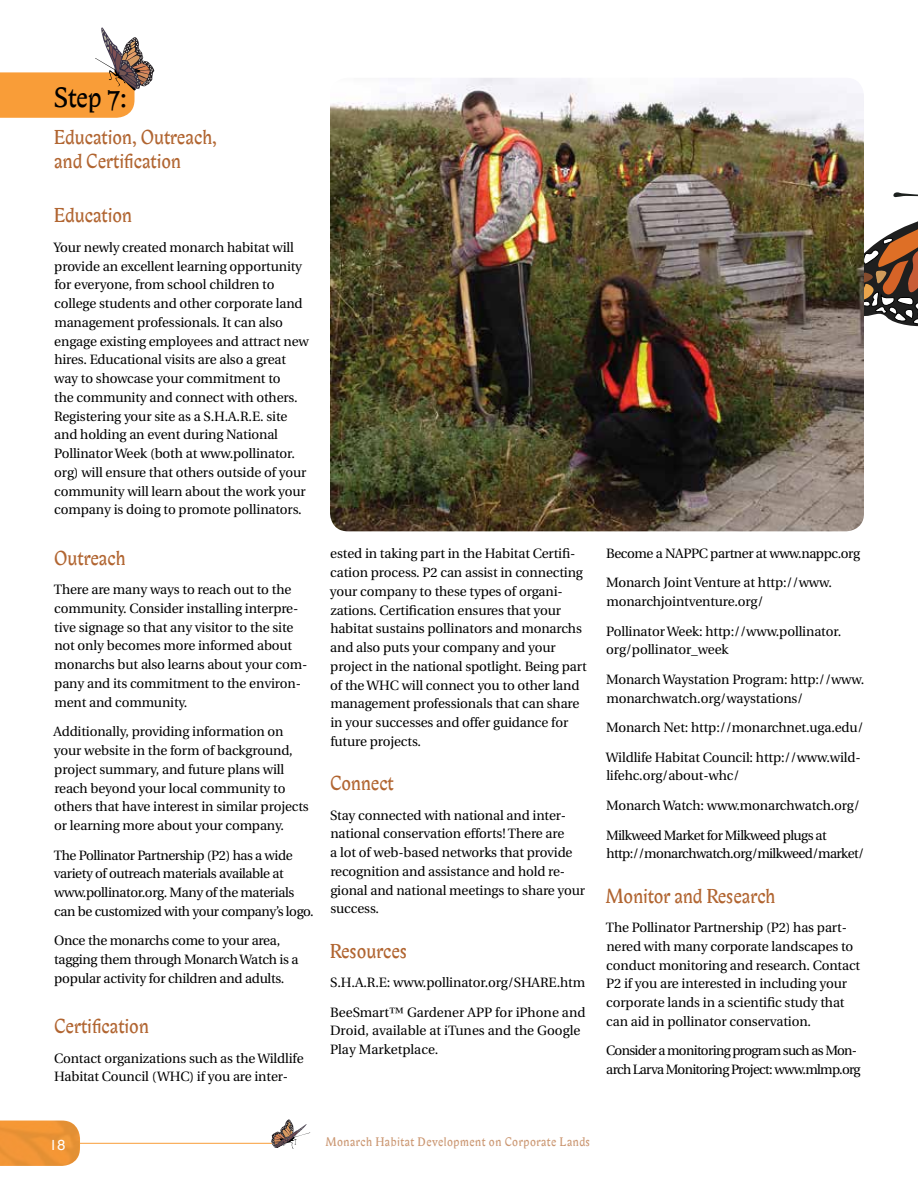
<style>
.page{position:relative;width:918px;height:1188px;background:#fff}
.page>*{position:absolute;margin:0;border:0;box-sizing:border-box;transform-origin:0 0}
.t1{font:27px "Biblon ITC";color:#000}
.t2{font:19.5px/24px "Biblon ITC";color:#b16531}
.t3{font:15px "Alpist Primer";color:#fff}
.t4{font:13.5px/18.8px "Utopia";letter-spacing:-.01em;color:#000}
.t5{font:13.5px/18.8px "Utopia";letter-spacing:-.03em;color:#000}
.t6{font:13.5px/18.8px "Utopia";letter-spacing:-.05em;color:#000}
.t7{font:13.5px "Utopia";letter-spacing:-.04em;color:#000}
.t8{font:12px "Biblon ITC";letter-spacing:.04em;color:#cb9772}
</style>
<div class="page">
<hr style="left:76px;top:1143px;width:202px;height:1px;background:#f99d38">
<img style="left:0;top:1121px;width:80px;height:45px">
<svg style="left:271px;top:1119px;width:39px;height:30px"></svg>
<svg style="left:0;top:27px;width:155px;height:91px"></svg>
<svg style="left:864px;top:192px;width:54px;height:135px"></svg>
<img style="left:330px;top:78px;width:534px;height:453px">
<h1 class="t1" style="left:54px;top:82px;width:74px">Step 7:</h1>
<h2 class="t2" style="left:54px;top:126px;width:165px">Education, Outreach, and Certification</h2>
<h2 class="t2" style="left:54px;top:204px;width:80px">Education</h2>
<p class="t4" style="left:53px;top:238px;width:257px">Your newly created monarch habitat will provide an excellent learning opportunity for everyone, from school children to college students and other corporate land management professionals. It can also engage existing employees and attract new hires. Educational visits are also a great way to showcase your commitment to<br>the community and connect with others.<br>Registering your site as a S.H.A.R.E. site and holding an event during National Pollinator Week (both at www.pollinator. org) will ensure that others outside of your community will learn about the work your company is doing to promote pollinators.</p>
<h2 class="t2" style="left:54px;top:546px;width:73px">Outreach</h2>
<p class="t4" style="left:54px;top:581px;width:255px">There are many ways to reach out to the community. Consider installing interpre&shy;tive signage so that any visitor to the site not only becomes more informed about monarchs but also learns about your com&shy;pany and its commitment to the environ&shy;ment and community.</p>
<p class="t4" style="left:54px;top:723px;width:257px">Additionally, providing information on your website in the form of background, project summary, and future plans will reach beyond your local community to others that have interest in similar projects or learning more about your company.</p>
<p class="t5" style="left:54px;top:846px;width:261px">The Pollinator Partnership (P2) has a wide variety of outreach materials available at www.pollinator.org. Many of the materials can be customized with your company’s logo.</p>
<p class="t4" style="left:54px;top:932px;width:246px">Once the monarchs come to your area, tagging them through Monarch Watch is a popular activity for children and adults.</p>
<h2 class="t2" style="left:54px;top:1015px;width:96px">Certification</h2>
<p class="t4" style="left:54px;top:1049px;width:251px">Contact organizations such as the Wildlife<br>Habitat Council (WHC) if you are inter-</p>
<p class="t4" style="left:330px;top:545px;width:258px">ested in taking part in the Habitat Certifi&shy;cation process. P2 can assist in connecting your company to these types of organi&shy;zations. Certification ensures that your habitat sustains pollinators and monarchs and also puts your company and your project in the national spotlight. Being part of the WHC will connect you to other land management professionals that can share in your successes and offer guidance for future projects.</p>
<h2 class="t2" style="left:330px;top:771px;width:65px">Connect</h2>
<p class="t4" style="left:330px;top:806px;width:256px">Stay connected with national and inter&shy;national conservation efforts! There are<br>a lot of web-based networks that provide recognition and assistance and hold re&shy;gional and national meetings to share your success.</p>
<h2 class="t2" style="left:330px;top:939px;width:79px">Resources</h2>
<p class="t4" style="left:330px;top:968px;width:257px;line-height:29.5px">S.H.A.R.E: www.pollinator.org/SHARE.htm<br>BeeSmart™ Gardener APP for iPhone and</p>
<p class="t4" style="left:330px;top:1022px;width:252px">Droid, available at iTunes and the Google<br>Play Marketplace.</p>
<p class="t5" style="left:606px;top:539px;width:255px;line-height:29.5px">Become a NAPPC partner at www.nappc.org<br>Monarch Joint Venture at http://www.</p>
<p class="t4" style="left:606px;top:587px;width:237px;line-height:29.5px">monarchjointventure.org/<br>Pollinator Week: http://www.pollinator.</p>
<p class="t4" style="left:606px;top:635px;width:260px;line-height:29.5px">org/pollinator_week<br>Monarch Waystation Program: http://www.</p>
<p class="t4" style="left:606px;top:683px;width:259px;line-height:29.5px">monarchwatch.org/waystations/<br>Monarch Net: http://monarchnet.uga.edu/<br>Wildlife Habitat Council: http://www.wild-</p>
<p class="t4" style="left:606px;top:761px;width:255px;line-height:29.5px">lifehc.org/about-whc/<br>Monarch Watch: www.monarchwatch.org/<br>Milkweed Market for Milkweed plugs at</p>
<p class="t7" style="left:606px;top:846px;width:260px">http://monarchwatch.org/milkweed/market/</p>
<h2 class="t2" style="left:606px;top:884px;width:171px">Monitor and Research</h2>
<p class="t4" style="left:606px;top:918px;width:256px">The Pollinator Partnership (P2) has part&shy;nered with many corporate landscapes to conduct monitoring and research. Contact P2 if you are interested in including your corporate lands in a scientific study that can aid in pollinator conservation.</p>
<p class="t6" style="left:606px;top:1042px;width:256px">Consider a monitoring program such as Mon&shy;arch Larva Monitoring Project: www.mlmp.org</p>
<p class="t3" style="left:49px;top:1136px;width:18px">18</p>
<p class="t8" style="left:325px;top:1135px;width:266px">Monarch Habitat Development on Corporate Lands</p>
</div>
